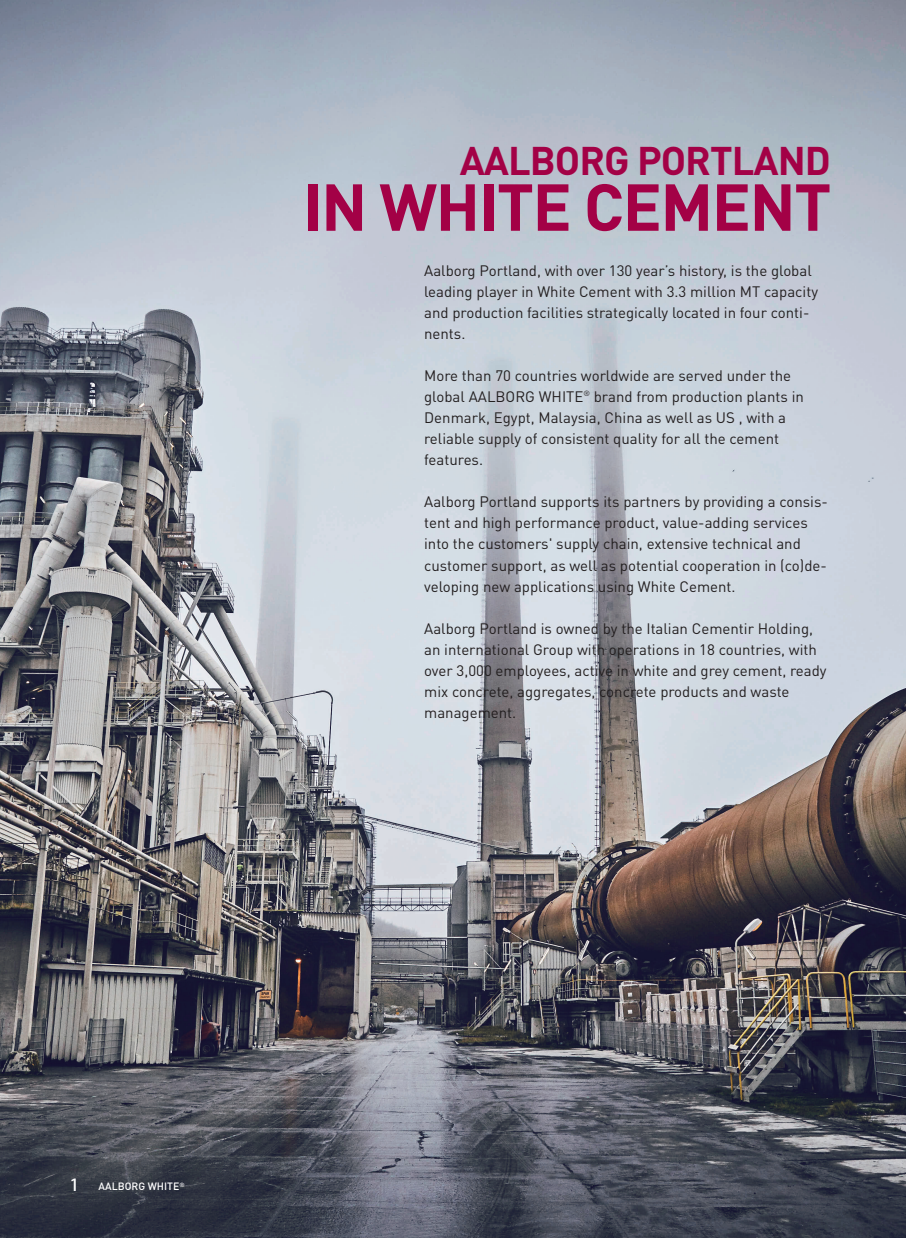
<style>
.page{position:relative;width:906px;height:1238px;background:#fff}
.page>*{position:absolute;margin:0;border:0;box-sizing:border-box;transform-origin:0 0}
.t1{font:700 65.25px "DIN";letter-spacing:-.025em;color:#a30146}
.t2{font:700 39.45px "DIN";letter-spacing:-.025em;color:#a30146}
.t3{font:16.5px "DIN Regular G Bpc EUC H";color:#fff}
.t4{font:15px/21px "DIN Pro";color:#231f20}
.t5{font:500 10.5px "DIN";color:#fff}
</style>
<div class="page">
<img style="left:0;top:0;width:906px;height:1237px">
<h2 class="t2" style="left:460px;top:135px;width:372px">AALBORG PORTLAND</h2>
<h1 class="t1" style="left:303px;top:164px;width:530px">IN WHITE CEMENT</h1>
<p class="t4" style="left:424px;top:260px;width:395px">Aalborg Portland, with over 130 year’s history, is the global leading player in White Cement with 3.3 million MT capacity and production facilities strategically located in four conti&shy;nents.</p>
<p class="t4" style="left:424px;top:365px;width:381px">More than 70 countries worldwide are served under the global AALBORG WHITE<sup>®</sup> brand from production plants in Denmark, Egypt, Malaysia, China as well as US , with a reliable supply of consistent quality for all the cement features.</p>
<p class="t4" style="left:424px;top:491px;width:405px">Aalborg Portland supports its partners by providing a consis&shy;tent and high performance product, value-adding services into the customers' supply chain, extensive technical and customer support, as well as potential cooperation in (co)de&shy;veloping new applications using White Cement.</p>
<p class="t4" style="left:424px;top:617px;width:404px">Aalborg Portland is owned by the Italian Cementir Holding, an international Group with operations in 18 countries, with over 3,000 employees, active in white and grey cement, ready mix concrete, aggregates, concrete products and waste management.</p>
<p class="t3" style="left:70px;top:1175px;width:11px">1</p>
<p class="t5" style="left:99px;top:1179px;width:87px">AALBORG WHITE<sup>®</sup></p>
</div>
